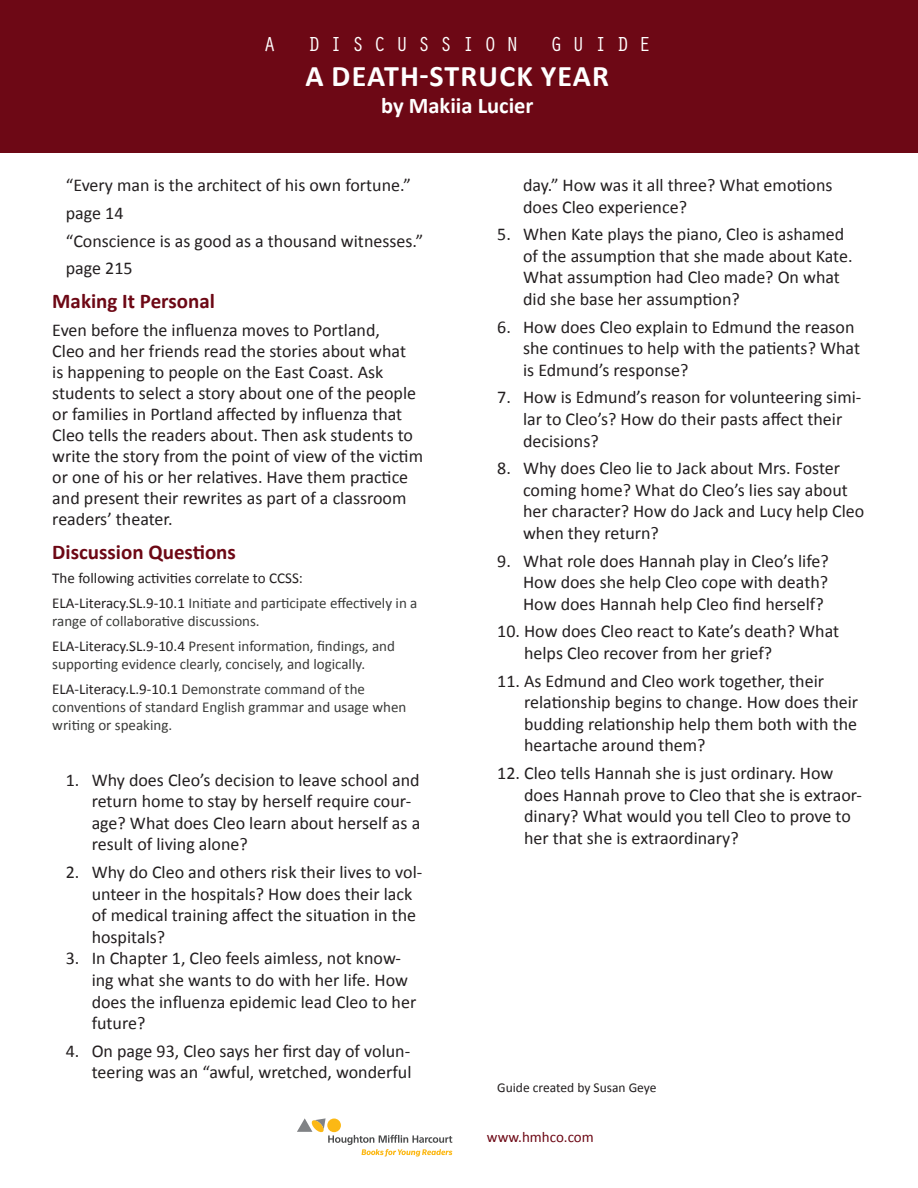
<style>
.page{position:relative;width:918px;height:1188px;background:#fff}
.page>*{position:absolute;margin:0;border:0;box-sizing:border-box;transform-origin:0 0}
.t1{font:700 30px "Calibri";letter-spacing:.04em;color:#fff}
.t2{font:700 22.5px "Calibri";color:#fff}
.t3{font:700 21px "Calibri";color:#6d0815}
.t4{font:21px "Orator Std";letter-spacing:.45em;color:#fff}
.t5{font:18px/21.6px "Calibri";color:#231f20}
.t6{font:15px/24.8px "Calibri";color:#3a3b39}
.t7{font:15px/24.8px "Calibri";color:#231f20}
.t8{font:15px "Calibri";color:#6d0815}
.t9{font:13.5px "Calibri";color:#231f20}
.s1{color:#3a3b39}
.s2{color:#231f20}
</style>
<div class="page">
<div style="left:0;top:0;width:918px;height:153px;background:#6d0815"></div>
<svg style="left:297px;top:1118px;width:155px;height:39px"></svg>
<p class="t4" style="left:264px;top:29px;width:14px">A</p>
<p class="t4" style="left:308px;top:29px;width:213px">DISCUSSION</p>
<p class="t4" style="left:550px;top:29px;width:102px">GUIDE</p>
<h1 class="t1" style="left:305px;top:57px;width:305px">A Death-Struck Year</h1>
<p class="t2" style="left:381px;top:92px;width:154px">by Makiia Lucier</p>
<p class="t5" style="left:66px;top:171px;width:359px;line-height:27.8px">“Every man is the architect of his own fortune.” page 14<br>“Conscience is as good as a thousand witnesses.” page 215</p>
<p class="t3" style="left:52px;top:288px;width:164px">Making It Personal</p>
<p class="t5" style="left:52px;top:319px;width:372px;line-height:21px">Even before the influenza moves to Portland,<br>Cleo and her friends read the stories about what<br>is happening to people on the East Coast. Ask students to select a story about one of the people or families in Portland affected by influenza that Cleo tells the readers about. Then ask students to write the story from the point of view of the victim or one of his or her relatives. Have them practice and present their rewrites as part of a classroom readers’ theater.</p>
<p class="t3" style="left:52px;top:538px;width:185px">Discussion Questions</p>
<p class="t7" style="left:52px;top:566px;width:367px">The following activities correlate to CCSS:<br>ELA-Literacy.SL.9-10.1 <span class="s1">Initiate and participate effectively in a</span></p>
<p class="t6" style="left:52px;top:609px;width:344px">range of collaborative discussions.<br><span class="s2">ELA-Literacy.SL.9-10.4</span> Present information, findings, and</p>
<p class="t6" style="left:52px;top:651px;width:314px">supporting evidence clearly, concisely, and logically.<br><span class="s2">ELA-Literacy.L.9-10.1</span> Demonstrate command of the</p>
<p class="t6" style="left:52px;top:698px;width:356px;line-height:18px">conventions of standard English grammar and usage when writing or speaking.</p>
<p class="t5" style="left:92px;top:769px;width:330px;text-indent:-26px">1. Why does Cleo’s decision to leave school and return home to stay by herself require cour&shy;age? What does Cleo learn about herself as a result of living alone?</p>
<p class="t5" style="left:92px;top:861px;width:332px;text-indent:-26px">2. Why do Cleo and others risk their lives to vol&shy;unteer in the hospitals? How does their lack of medical training affect the situation in the hospitals?</p>
<p class="t5" style="left:92px;top:948px;width:326px;text-indent:-26px">3. In Chapter 1, Cleo feels aimless, not know&shy;ing what she wants to do with her life. How does the influenza epidemic lead Cleo to her future?</p>
<p class="t5" style="left:66px;top:1040px;width:347px;text-align:right">4. On page 93, Cleo says her first day of volun&shy;teering was an “awful, wretched, wonderful</p>
<p class="t5" style="left:523px;top:174px;width:311px">day.” How was it all three? What emotions does Cleo experience?</p>
<p class="t5" style="left:523px;top:224px;width:331px;text-indent:-26px">5. When Kate plays the piano, Cleo is ashamed of the assumption that she made about Kate.<br>What assumption had Cleo made? On what did she base her assumption?</p>
<p class="t5" style="left:523px;top:316px;width:338px;text-indent:-26px">6. How does Cleo explain to Edmund the reason she continues to help with the patients? What is Edmund’s response?</p>
<p class="t5" style="left:523px;top:387px;width:340px;text-indent:-26px">7. How is Edmund’s reason for volunteering simi&shy;lar to Cleo’s? How do their pasts affect their decisions?</p>
<p class="t5" style="left:523px;top:458px;width:343px;text-indent:-26px">8. Why does Cleo lie to Jack about Mrs. Foster coming home? What do Cleo’s lies say about her character? How do Jack and Lucy help Cleo when they return?</p>
<p class="t5" style="left:523px;top:550px;width:307px;text-align:justify;text-indent:-26px">9. What role does Hannah play in Cleo’s life?<br>How does she help Cleo cope with death?<br>How does Hannah help Cleo find herself?</p>
<p class="t5" style="left:524px;top:621px;width:317px;text-indent:-27px">10. How does Cleo react to Kate’s death? What helps Cleo recover from her grief?</p>
<p class="t5" style="left:524px;top:670px;width:336px;text-indent:-27px">11. As Edmund and Cleo work together, their relationship begins to change. How does their budding relationship help them both with the heartache around them?</p>
<p class="t5" style="left:524px;top:762px;width:340px;text-indent:-27px">12. Cleo tells Hannah she is just ordinary. How does Hannah prove to Cleo that she is extraor&shy;dinary? What would you tell Cleo to prove to her that she is extraordinary?</p>
<p class="t9" style="left:497px;top:1079px;width:161px">Guide created by Susan Geye</p>
<p class="t8" style="left:487px;top:1128px;width:108px">www.hmhco.com</p>
</div>
